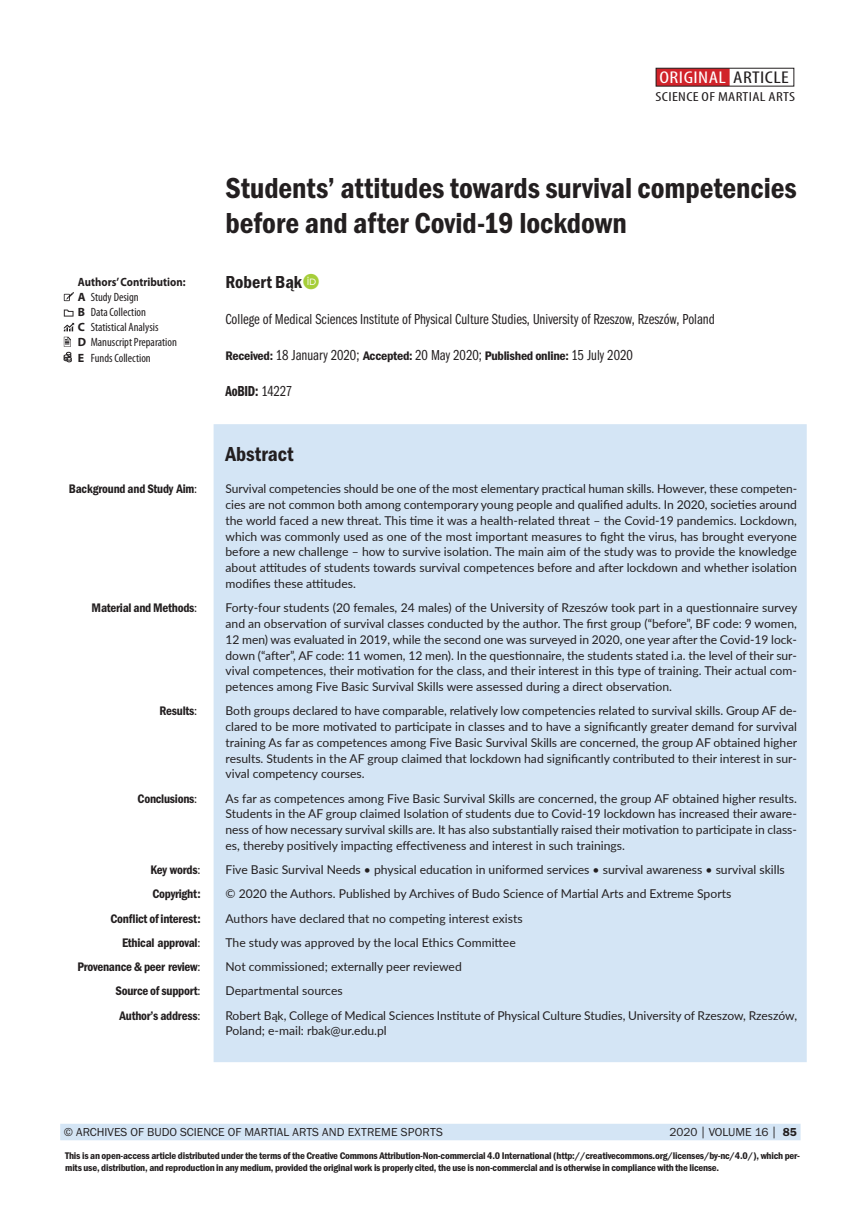
<style>
.page{position:relative;width:851px;height:1212px;background:#fff}
.page>*{position:absolute;margin:0;border:0;box-sizing:border-box;transform-origin:0 0}
.Budo_Tytul{font:30px/34.5px "Franklin Got Itc TOT Dem Con";letter-spacing:-.005em;color:#231f20}
.Budo_Summary_Head{font:21px "Franklin Got Itc TOT Dem Con";color:#231f20}
.Budo_Autorzy{font:18px "Franklin Got Itc TOT Dem Con";color:#231f20}
.Budo_pagina_tytulowa{font:condensed 17.1px "Myriad Pro";letter-spacing:.02em;color:#fff;scale:1.26 1}
.Budo_Afiliacja{font:15px "Franklin Got Itc TOT Boo Com";color:#231f20}
.Budo_Afiliacja-2{font:15px "Franklin Got Itc TOT Dem Com";letter-spacing:-.01em;color:#231f20}
.Budo_pagina_tytulowa-2{font:condensed 13.05px "Myriad Pro";letter-spacing:.02em;color:#231f20;scale:1.26 1}
.Budo_Summary_body{font:12.9px "Franklin Got Itc TOT Dem Con";letter-spacing:-.02em;color:#231f20}
.Budo_Afiliacja-3{font:12.9px "Franklin Got Itc TOT Dem Con";letter-spacing:-.02em;color:#231f20;scale:1.05 1}
.Budo_Summary_body-2{font:12.15px/15.8px "Lato";color:#231f20;text-align:justify}
.t1{font:condensed 12px "Myriad Pro";color:#231f20}
.Budo_pagina_Left{font:12px "Franklin Got Itc TOT Boo";color:#231f20}
.t2{font:700 12px "Myriad Pro";color:#231f20;scale:.9 1}
.Budo_pagina_Right{font:12px "Franklin Got Itc TOT Boo";color:#231f20}
.Budo_Summary_body-3{font:10.05px/12px "Franklin Got Itc TOT Dem Con";letter-spacing:-.02em;color:#231f20;scale:1.05 1}
.s1{color:#231f20}
.s2{font-weight:700;font-stretch:normal}
.s3{font-family:"Franklin Got Itc TOT Boo Com";font-size:15px}
.s4{font-family:"Franklin Got Itc TOT Boo Com"}
.s5{font-family:"Lato";font-size:12.15px}
.s6{font-size:14.1px}
.s7{font-family:"Franklin Got Itc TOT Dem"}
</style>
<div class="page">
<div style="left:213px;top:424px;width:593px;height:638px;background:#d4e5f5"></div>
<div style="left:656px;top:68px;width:73px;height:18px;background:#d1232a"></div>
<div style="left:60px;top:1124px;width:740px;height:16px;background:#d4e5f5"></div>
<svg style="left:64px;top:292px;width:10px;height:9px"></svg>
<svg style="left:64px;top:310px;width:9px;height:7px"></svg>
<svg style="left:64px;top:323px;width:10px;height:39px"></svg>
<p class="Budo_pagina_tytulowa" style="left:659px;top:67px;width:104px">ORIGINAL <span class="s1">ARTICLE</span></p>
<p class="Budo_pagina_tytulowa-2" style="left:655px;top:89px;width:112px">SCIENCE OF MARTIAL ARTS</p>
<p class="t2" style="left:78px;top:275px;width:121px">Authors’ Contribution:</p>
<p class="t1" style="left:78px;top:290px;width:62px"><span class="s2">A</span> Study Design</p>
<p class="t1" style="left:78px;top:305px;width:69px"><span class="s2">B</span> Data Collection</p>
<p class="t1" style="left:78px;top:320px;width:82px"><span class="s2">C</span> Statistical Analysis</p>
<p class="t1" style="left:78px;top:335px;width:100px"><span class="s2">D</span> Manuscript Preparation</p>
<p class="t1" style="left:78px;top:350px;width:74px"><span class="s2">E</span> Funds Collection</p>
<p class="Budo_Tytul" style="left:225px;top:171px;width:573px">Students’ attitudes towards survival competencies before and after Covid-19 lockdown</p>
<p class="Budo_Autorzy" style="left:225px;top:272px;width:78px">Robert Bąk</p>
<p class="Budo_Afiliacja" style="left:225px;top:311px;width:491px">College of Medical Sciences Institute of Physical Culture Studies, University of Rzeszow, Rzeszów, Poland</p>
<p class="Budo_Afiliacja-3" style="left:225px;top:348px;width:389px">Received: <span class="s3">18 January 2020;</span> Accepted: <span class="s3">20 May 2020;</span> Published online: <span class="s3">15 July 2020</span></p>
<p class="Budo_Afiliacja-2" style="left:225px;top:383px;width:68px">AoBID: <span class="s4">14227</span></p>
<p class="Budo_Summary_Head" style="left:225px;top:442px;width:70px">Abstract</p>
<p class="Budo_Summary_body" style="left:69px;top:482px;width:130px">Background and Study Aim<span class="s5">:</span></p>
<p class="Budo_Summary_body-2" style="left:225px;top:481px;width:573px">Survival competencies should be one of the most elementary practical human skills. However, these competen&shy;cies are not common both among contemporary young people and qualified adults. In 2020, societies around the world faced a new threat. This time it was a health-related threat – the Covid-19 pandemics. Lockdown, which was commonly used as one of the most important measures to fight the virus, has brought everyone before a new challenge – how to survive isolation. The main aim of the study was to provide the knowledge about attitudes of students towards survival competences before and after lockdown and whether isolation modifies these attitudes.</p>
<p class="Budo_Summary_body" style="left:92px;top:600px;width:107px">Material and Methods<span class="s5">:</span></p>
<p class="Budo_Summary_body-2" style="left:225px;top:599px;width:573px">Forty-four students (20 females, 24 males) of the University of Rzeszów took part in a questionnaire survey and an observation of survival classes conducted by the author. The first group (“before”, BF code: 9 women, 12 men) was evaluated in 2019, while the second one was surveyed in 2020, one year after the Covid-19 lock&shy;down (“after”, AF code: 11 women, 12 men). In the questionnaire, the students stated i.a. the level of their sur&shy;vival competences, their motivation for the class, and their interest in this type of training. Their actual com&shy;petences among Five Basic Survival Skills were assessed during a direct observation.</p>
<p class="Budo_Summary_body" style="left:160px;top:704px;width:39px">Results<span class="s5">:</span></p>
<p class="Budo_Summary_body-2" style="left:225px;top:702px;width:573px">Both groups declared to have comparable, relatively low competencies related to survival skills. Group AF de&shy;clared to be more motivated to participate in classes and to have a significantly greater demand for survival training As far as competences among Five Basic Survival Skills are concerned, the group AF obtained higher results. Students in the AF group claimed that lockdown had significantly contributed to their interest in sur&shy;vival competency courses.</p>
<p class="Budo_Summary_body" style="left:138px;top:791px;width:61px">Conclusions<span class="s5">:</span></p>
<p class="Budo_Summary_body-2" style="left:225px;top:790px;width:573px">As far as competences among Five Basic Survival Skills are concerned, the group AF obtained higher results.<br>Students in the AF group claimed Isolation of students due to Covid-19 lockdown has increased their aware&shy;ness of how necessary survival skills are. It has also substantially raised their motivation to participate in class&shy;es, thereby positively impacting effectiveness and interest in such trainings.</p>
<p class="Budo_Summary_body" style="left:150px;top:862px;width:51px">Key words<span class="s5">:</span></p>
<p class="Budo_Summary_body-2" style="left:225px;top:861px;width:560px">Five Basic Survival Needs • physical education in uniformed services • survival awareness • survival skills</p>
<p class="Budo_Summary_body" style="left:152px;top:887px;width:50px">Copyright:</p>
<p class="Budo_Summary_body-2" style="left:225px;top:885px;width:507px">© 2020 the Authors. Published by Archives of Budo Science of Martial Arts and Extreme Sports</p>
<p class="Budo_Summary_body" style="left:110px;top:911px;width:92px">Conflict of interest:</p>
<p class="Budo_Summary_body-2" style="left:225px;top:910px;width:298px">Authors have declared that no competing interest exists</p>
<p class="Budo_Summary_body" style="left:122px;top:935px;width:80px">Ethical approval<span class="s5">:</span></p>
<p class="Budo_Summary_body-2" style="left:225px;top:934px;width:292px">The study was approved by the local Ethics Committee</p>
<p class="Budo_Summary_body" style="left:77px;top:959px;width:124px">Provenance &amp; peer review<span class="s5">:</span></p>
<p class="Budo_Summary_body-2" style="left:225px;top:958px;width:238px">Not commissioned; externally peer reviewed</p>
<p class="Budo_Summary_body" style="left:115px;top:984px;width:86px">Source of support<span class="s5">:</span></p>
<p class="Budo_Summary_body-2" style="left:225px;top:982px;width:119px">Departmental sources</p>
<p class="Budo_Summary_body" style="left:119px;top:1008px;width:82px">Author’s address<span class="s5">:</span></p>
<p class="Budo_Summary_body-2" style="left:225px;top:1007px;width:573px">Robert Bąk, College of Medical Sciences Institute of Physical Culture Studies, University of Rzeszow, Rzeszów,<br>Poland; e-mail: rbak@ur.edu.pl</p>
<p class="Budo_pagina_Left" style="left:64px;top:1125px;width:380px">© ARCHIVES OF BUDO SCIENCE OF MARTIAL ARTS AND EXTREME SPORTS</p>
<p class="Budo_pagina_Right" style="left:669px;top:1125px;width:129px">2020 <span class="s6">|</span> VOLUME 16 <span class="s6">|</span> <span class="s7">85</span></p>
<p class="Budo_Summary_body-3" style="left:65px;top:1150px;width:701px">This is an open-access article distributed under the terms of the Creative Commons Attribution-Non-commercial 4.0 International (http://creativecommons.org/licenses/by-nc/4.0/), which per&shy;mits use, distribution, and reproduction in any medium, provided the original work is properly cited, the use is non-commercial and is otherwise in compliance with the license.</p>
</div>
